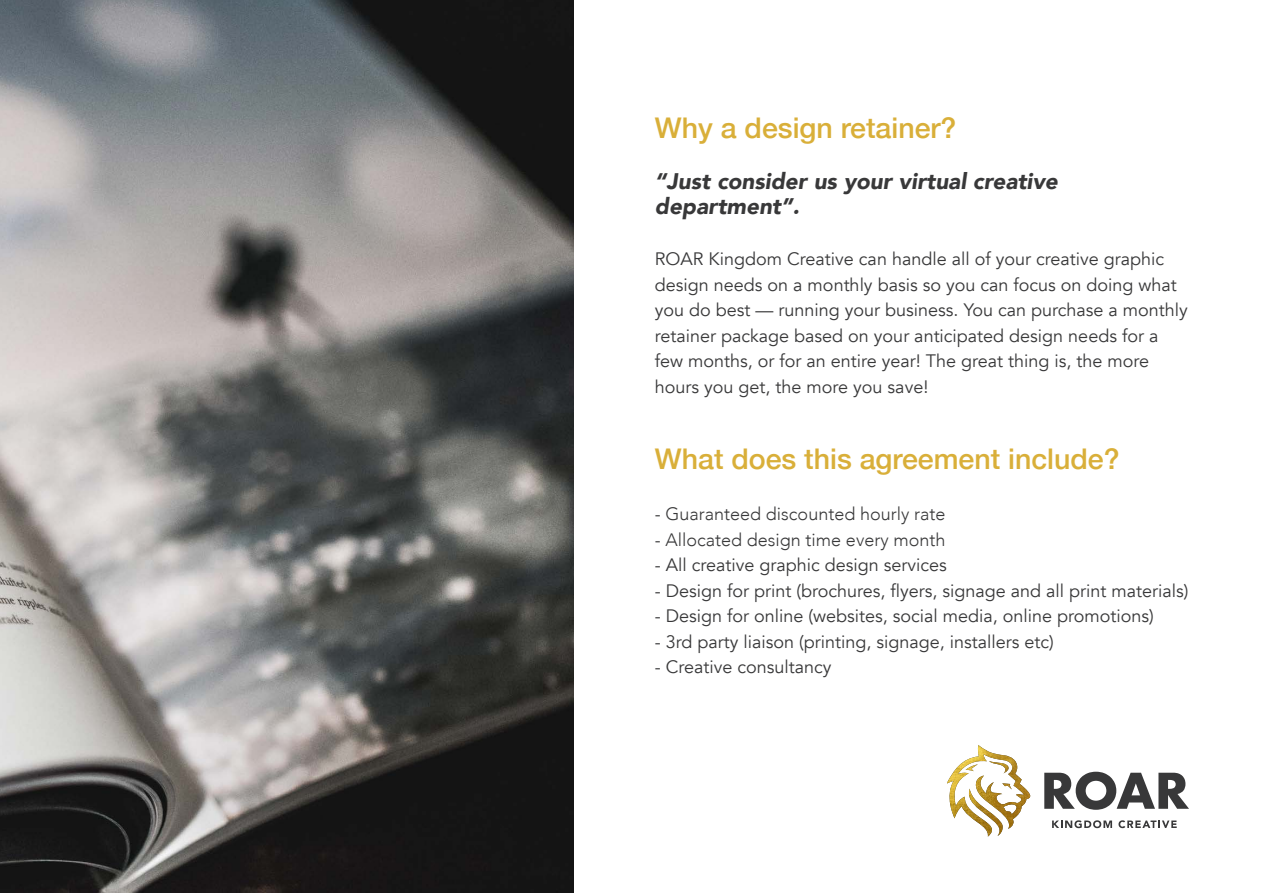
<style>
.page{position:relative;width:1263px;height:893px;background:#fff}
.page>*{position:absolute;margin:0;border:0;box-sizing:border-box;transform-origin:0 0}
.t1{font:500 28.5px "Helvetica Neue";color:#d9af39}
.t2{font:italic 900 22.5px/25.5px "Avenir";color:#383839}
.t3{font:18px/25.5px "Avenir";color:#383839}
.t4{font:300 18px "Avenir";color:#383839}
</style>
<div class="page">
<svg style="left:1044px;top:772px;width:145px;height:38px"></svg>
<svg style="left:1052px;top:820px;width:60px;height:8px"></svg>
<svg style="left:1118px;top:820px;width:59px;height:8px"></svg>
<img style="left:947px;top:745px;width:84px;height:92px">
<img style="left:0;top:0;width:574px;height:893px">
<h1 class="t1" style="left:655px;top:104px;width:303px">Why a design retainer?</h1>
<p class="t2" style="left:655px;top:168px;width:404px">“Just consider us your virtual creative department”.</p>
<p class="t3" style="left:655px;top:246px;width:534px">ROAR Kingdom Creative can handle all of your creative graphic design needs on a monthly basis so you can focus on doing what you do best — running your business. You can purchase a monthly retainer package based on your anticipated design needs for a few months, or for an entire year! The great thing is, the more hours you get, the more you save!</p>
<h1 class="t1" style="left:655px;top:436px;width:466px">What does this agreement include?</h1>
<p class="t4" style="left:655px;top:503px;width:292px">- Guaranteed discounted hourly rate</p>
<p class="t4" style="left:655px;top:529px;width:292px">- Allocated design time every month</p>
<p class="t3" style="left:655px;top:552px;width:293px">- All creative graphic design services</p>
<p class="t3" style="left:655px;top:578px;width:535px">- Design for print (brochures, flyers, signage and all print materials)</p>
<p class="t3" style="left:655px;top:603px;width:501px">- Design for online (websites, social media, online promotions)</p>
<p class="t3" style="left:655px;top:629px;width:400px">- 3rd party liaison (printing, signage, installers etc)</p>
<p class="t3" style="left:655px;top:654px;width:178px">- Creative consultancy</p>
</div>
